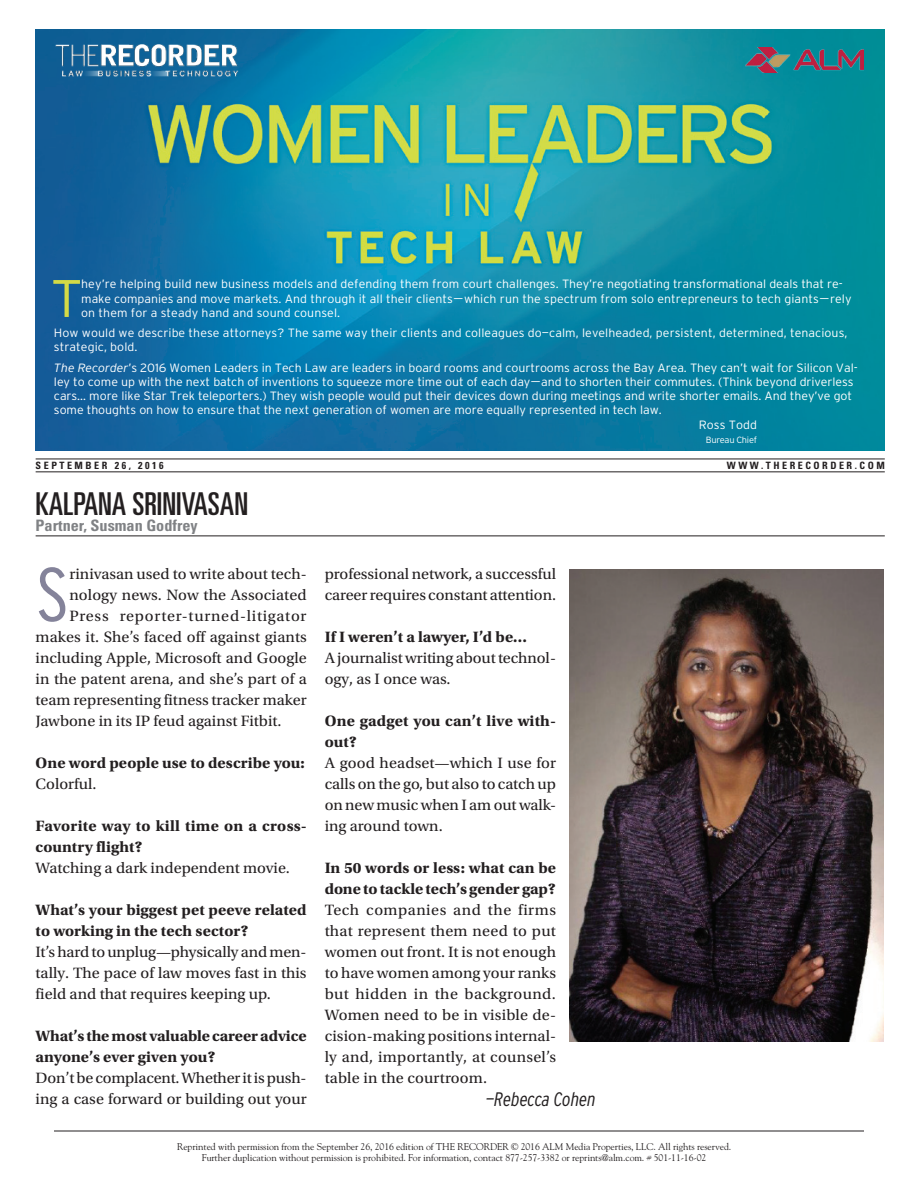
<style>
.page{position:relative;width:918px;height:1188px;background:#fff}
.page>*{position:absolute;margin:0;border:0;box-sizing:border-box;transform-origin:0 0}
.t1{font:300 condensed 75.75px "Interstate";color:#84839a}
.t2{font:300 52.65px "Interstate";color:#d4da46}
.t3{font:ultra-condensed 31.5px "Univers LT Std";color:#231f20}
.t4{font:italic 300 condensed 19.5px "Interstate";letter-spacing:-.005em;color:#231f20}
.t5{font:15.75px/21px "Utopia Std";color:#231f20;text-align:justify}
.t6{font:700 15.75px/21px "Utopia Std";color:#231f20}
.t7{font:15.75px "Utopia Std";letter-spacing:.045em;color:#231f20}
.t8{font:700 condensed 15.75px "Univers LT Std";color:#808285}
.t9{font:300 12px/14.2px "Interstate";letter-spacing:-.005em;color:#fff}
.t10{font:700 condensed 10.05px "Univers LT Std";letter-spacing:.25em;color:#231f20}
.t11{font:9.75px/10.5px "Goudy Std";letter-spacing:-.01em;color:#231f20;text-align:center}
.t12{font:300 9px "Interstate";letter-spacing:-.03em;color:#fff}
.s1{font-style:italic}
</style>
<div class="page">
<img style="left:36px;top:29px;width:849px;height:421px">
<hr style="left:36px;top:536px;width:849px;height:1px;background:#231f20">
<img style="left:746px;top:47px;width:118px;height:25px">
<img style="left:49px;top:40px;width:195px;height:40px">
<hr style="left:36px;top:459px;width:849px;height:1px;background:#231f20">
<hr style="left:36px;top:472px;width:849px;height:1px;background:#231f20">
<hr style="left:54px;top:1131px;width:810px;height:1px;background:#231f20">
<img style="left:570px;top:569px;width:313px;height:472px">
<h2 class="t2" style="left:51px;top:269px;width:33px">T</h2>
<p class="t9" style="left:81px;top:277px;width:772px">hey’re helping build new business models and defending them from court challenges. They’re negotiating transformational deals that re&shy;make companies and move markets. And through it all their clients—which run the spectrum from solo entrepreneurs to tech giants—rely on them for a steady hand and sound counsel.</p>
<p class="t9" style="left:54px;top:326px;width:795px">How would we describe these attorneys? The same way their clients and colleagues do—calm, levelheaded, persistent, determined, tenacious, strategic, bold.</p>
<p class="t9" style="left:54px;top:360px;width:805px"><span class="s1">The Recorder</span>’s 2016 Women Leaders in Tech Law are leaders in board rooms and courtrooms across the Bay Area. They can’t wait for Silicon Val-</p>
<p class="t9" style="left:54px;top:374px;width:801px">ley to come up with the next batch of inventions to squeeze more time out of each day—and to shorten their commutes. (Think beyond driverless</p>
<p class="t9" style="left:54px;top:389px;width:800px">cars… more like Star Trek teleporters.) They wish people would put their devices down during meetings and write shorter emails. And they’ve got</p>
<p class="t9" style="left:54px;top:403px;width:609px">some thoughts on how to ensure that the next generation of women are more equally represented in tech law.</p>
<p class="t9" style="left:699px;top:417px;width:60px">Ross Todd</p>
<p class="t12" style="left:706px;top:435px;width:53px">Bureau Chief</p>
<p class="t10" style="left:36px;top:460px;width:130px">S EPTEMBER 26, 2016</p>
<p class="t10" style="left:727px;top:460px;width:159px">WWW.THERECORDER.COM</p>
<h3 class="t3" style="left:36px;top:485px;width:214px">KALPANA SRINIVASAN</h3>
<p class="t8" style="left:36px;top:516px;width:164px">PARTNER, SUSMAN GODFREY</p>
<h1 class="t1" style="left:36px;top:552px;width:35px">S</h1>
<p class="t5" style="left:69px;top:564px;width:239px">rinivasan used to write about tech-</p>
<p class="t5" style="left:69px;top:585px;width:239px">nology news. Now the Associated</p>
<p class="t7" style="left:69px;top:607px;width:239px">Press reporter-turned-litigator</p>
<p class="t5" style="left:36px;top:627px;width:273px">makes it. She’s faced off against giants</p>
<p class="t5" style="left:36px;top:648px;width:273px">including Apple, Microsoft and Google</p>
<p class="t5" style="left:36px;top:669px;width:273px">in the patent arena, and she’s part of a</p>
<p class="t5" style="left:36px;top:690px;width:273px">team representing fitness tracker maker</p>
<p class="t5" style="left:36px;top:711px;width:247px">Jawbone in its IP feud against Fitbit.</p>
<p class="t6" style="left:36px;top:752px;width:271px">One word people use to describe you:</p>
<p class="t5" style="left:36px;top:774px;width:63px">Colorful.</p>
<p class="t6" style="left:36px;top:815px;width:273px">Favorite way to kill time on a cross&shy;country flight?</p>
<p class="t5" style="left:36px;top:858px;width:256px">Watching a dark independent movie.</p>
<p class="t6" style="left:36px;top:899px;width:273px">What’s your biggest pet peeve related to working in the tech sector?</p>
<p class="t5" style="left:36px;top:942px;width:273px">It’s hard to unplug—physically and men&shy;tally. The pace of law moves fast in this field and that requires keeping up.</p>
<p class="t6" style="left:36px;top:1025px;width:273px">What’s the most valuable career advice anyone’s ever given you?</p>
<p class="t5" style="left:36px;top:1068px;width:273px">Don’t be complacent. Whether it is push&shy;ing a case forward or building out your</p>
<p class="t5" style="left:325px;top:564px;width:233px">professional network, a successful career requires constant attention.</p>
<p class="t6" style="left:325px;top:626px;width:204px">If I weren’t a lawyer, I’d be…</p>
<p class="t5" style="left:325px;top:648px;width:233px">A journalist writing about technol&shy;ogy, as I once was.</p>
<p class="t6" style="left:325px;top:710px;width:233px">One gadget you can’t live with&shy;out?</p>
<p class="t5" style="left:325px;top:753px;width:233px">A good headset—which I use for calls on the go, but also to catch up on new music when I am out walk&shy;ing around town.</p>
<p class="t6" style="left:325px;top:857px;width:233px">In 50 words or less: what can be done to tackle tech’s gender gap?</p>
<p class="t5" style="left:325px;top:900px;width:233px">Tech companies and the firms that represent them need to put women out front. It is not enough to have women among your ranks but hidden in the background.<br>Women need to be in visible de&shy;cision-making positions internal&shy;ly and, importantly, at counsel’s table in the courtroom.</p>
<p class="t4" style="left:486px;top:1089px;width:112px">—Rebecca Cohen</p>
<p class="t11" style="left:177px;top:1142px;width:556px">Reprinted with permission from the September 26, 2016 edition of THE RECORDER © 2016 ALM Media Properties, LLC. All rights reserved.<br>Further duplication without permission is prohibited. For information, contact 877-257-3382 or reprints@alm.com. # 501-11-16-02</p>
</div>
